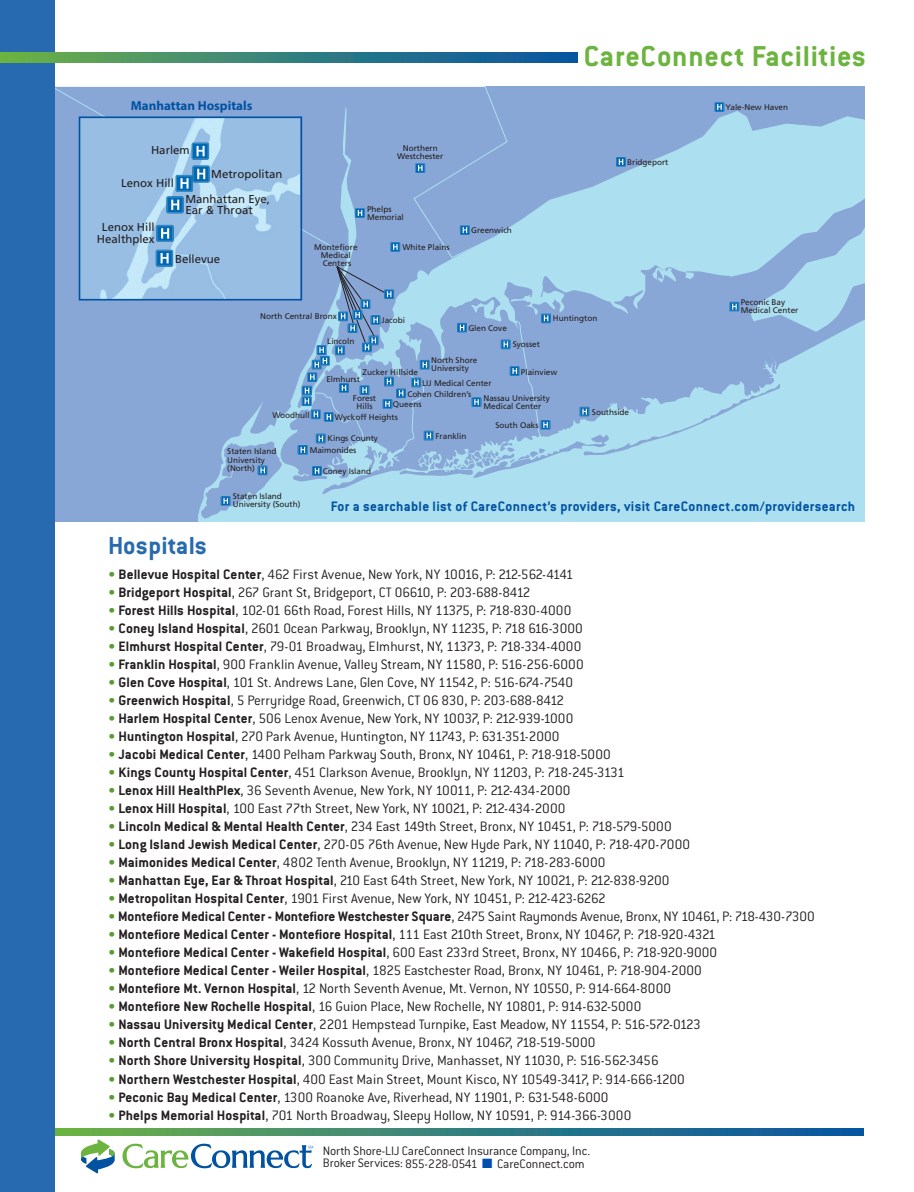
<style>
.page{position:relative;width:914px;height:1192px;background:#fff}
.page>*{position:absolute;margin:0;border:0;box-sizing:border-box;transform-origin:0 0}
.t1{font:700 31.5px "Conduit ITC";letter-spacing:.025em;color:#6cb43f}
.subhead{font:700 27px "Conduit ITC";letter-spacing:.005em;color:#286ab0}
.text{font:300 15px "Conduit ITC";letter-spacing:-.01em;color:#231f20}
.text-2{font:700 15px "Conduit ITC";letter-spacing:.025em;color:#0153a1}
.t2{font:300 13.5px/13.5px "Conduit ITC";letter-spacing:-.01em;color:#231f20}
.t3{font:700 13.05px "Myriad Pro";color:#0153a1}
.t4{font:11.4px/11.4px "Frutiger LT Std";color:#231f20;text-align:center}
.t5{font:8.1px/8.1px "Frutiger LT Std";color:#231f20}
.s1{font-weight:700;color:#589b31}
.s2{font-weight:700}
.s3{color:#004faf}
</style>
<div class="page">
<div style="left:349px;top:106px;width:64px;height:36px;background:#89a7d6"></div>
<svg style="left:413px;top:87px;width:451px;height:55px;background:#8daed9"></svg>
<div style="left:54px;top:87px;width:295px;height:434px;background:#89a7d6"></div>
<svg style="left:714px;top:102px;width:10px;height:10px"></svg>
<div style="left:82px;top:119px;width:217px;height:178px;background:#98bee4"></div>
<div style="left:79px;top:116px;width:223px;height:184px;border:2px solid #0153a1"></div>
<svg style="left:122px;top:142px;width:742px;height:379px;background:#97bfe0"></svg>
<svg style="left:54px;top:1128px;width:809px;height:6px;background:#368179"></svg>
<svg style="left:81px;top:1139px;width:34px;height:34px"></svg>
<svg style="left:122px;top:1143px;width:191px;height:24px"></svg>
<div style="left:0;top:0;width:54px;height:1191px;background:#286ab0"></div>
<svg style="left:0;top:53px;width:578px;height:10px;background:#368179"></svg>
<p class="t3" style="left:131px;top:97px;width:123px">Manhattan Hospitals</p>
<p class="t4" style="left:151px;top:144px;width:40px">Harlem</p>
<p class="t4" style="left:121px;top:178px;width:54px">Lenox Hill</p>
<p class="t4" style="left:97px;top:221px;width:59px">Lenox Hill<br>Healthplex</p>
<p class="t4" style="left:211px;top:168px;width:73px">Metropolitan</p>
<p class="t4" style="left:185px;top:193px;width:86px;text-align:left">Manhattan Eye,<br>Ear &amp; Throat</p>
<p class="t4" style="left:175px;top:253px;width:47px">Bellevue</p>
<p class="t5" style="left:397px;top:144px;width:48px;text-align:center">Northern<br>Westchester</p>
<p class="t5" style="left:314px;top:243px;width:45px;text-align:center">Montefiore<br>Medical<br>Centers</p>
<p class="t5" style="left:367px;top:205px;width:38px">Phelps<br>Memorial</p>
<p class="t5" style="left:402px;top:243px;width:49px">White Plains</p>
<p class="t5" style="left:260px;top:312px;width:78px">North Central Bronx</p>
<p class="t5" style="left:327px;top:337px;width:29px">Lincoln</p>
<p class="t5" style="left:381px;top:316px;width:25px">Jacobi</p>
<p class="t5" style="left:471px;top:226px;width:42px">Greenwich</p>
<p class="t1" style="left:584px;top:37px;width:284px">CareConnect Facilities</p>
<p class="t5" style="left:627px;top:158px;width:43px">Bridgeport</p>
<p class="t5" style="left:725px;top:103px;width:64px">Yale-New Haven</p>
<p class="t5" style="left:468px;top:324px;width:40px">Glen Cove</p>
<p class="t5" style="left:512px;top:340px;width:29px">Syosset</p>
<p class="t5" style="left:553px;top:314px;width:46px">Huntington</p>
<p class="t5" style="left:740px;top:298px;width:59px">Peconic Bay<br>Medical Center</p>
<p class="t5" style="left:431px;top:356px;width:48px">North Shore<br>University</p>
<p class="t5" style="left:521px;top:367px;width:38px">Plainview</p>
<p class="t5" style="left:362px;top:368px;width:57px">Zucker Hillside</p>
<p class="t5" style="left:407px;top:389px;width:65px">Cohen Children’s</p>
<p class="t5" style="left:353px;top:394px;width:25px;text-align:center">Forest<br>Hills</p>
<p class="t5" style="left:326px;top:375px;width:35px">Elmhurst</p>
<p class="t5" style="left:422px;top:379px;width:71px">LIJ Medical Center</p>
<p class="t5" style="left:483px;top:394px;width:68px">Nassau University<br>Medical Center</p>
<p class="t5" style="left:393px;top:400px;width:30px">Queens</p>
<p class="t5" style="left:592px;top:407px;width:39px">Southside</p>
<p class="t5" style="left:272px;top:411px;width:39px">Woodhull</p>
<p class="t5" style="left:335px;top:413px;width:64px">Wyckoff Heights</p>
<p class="t5" style="left:310px;top:446px;width:48px">Maimonides</p>
<p class="t5" style="left:495px;top:421px;width:45px">South Oaks</p>
<p class="t5" style="left:435px;top:431px;width:32px">Franklin</p>
<p class="t5" style="left:327px;top:434px;width:52px">Kings County</p>
<p class="t5" style="left:227px;top:447px;width:51px">Staten Island<br>University (North)</p>
<p class="t5" style="left:233px;top:492px;width:69px">Staten Island<br>University (South)</p>
<p class="t5" style="left:323px;top:467px;width:50px">Coney Island</p>
<p class="text-2" style="left:331px;top:497px;width:525px">For a searchable list of CareConnect’s providers, visit CareConnect.com/providersearch</p>
<p class="subhead" style="left:108px;top:529px;width:101px">Hospitals</p>
<p class="text" style="left:108px;top:565px;width:467px"><span class="s1">•</span> <span class="s2">Bellevue Hospital Center</span>, 462 First Avenue, New York, NY 10016, P: 212-562-4141</p>
<p class="text" style="left:108px;top:583px;width:424px"><span class="s1">•</span> <span class="s2">Bridgeport Hospital</span>, 267 Grant St, Bridgeport, CT 06610, P: 203-688-8412</p>
<p class="text" style="left:108px;top:601px;width:465px"><span class="s1">•</span> <span class="s2">Forest Hills Hospital</span>, 102-01 66th Road, Forest Hills, NY 11375, P: 718-830-4000</p>
<p class="text" style="left:108px;top:619px;width:476px"><span class="s1">•</span> <span class="s2">Coney Island Hospital</span>, 2601 Ocean Parkway, Brooklyn, NY 11235, P: 718 616-3000</p>
<p class="text" style="left:108px;top:637px;width:475px"><span class="s1">•</span> <span class="s2">Elmhurst Hospital Center</span>, 79-01 Broadway, Elmhurst, NY, 11373, P: 718-334-4000</p>
<p class="text" style="left:108px;top:655px;width:477px"><span class="s1">•</span> <span class="s2">Franklin Hospital</span>, 900 Franklin Avenue, Valley Stream, NY 11580, P: 516-256-6000</p>
<p class="text" style="left:108px;top:673px;width:466px"><span class="s1">•</span> <span class="s2">Glen Cove Hospital</span>, 101 St. Andrews Lane, Glen Cove, NY 11542, P: 516-674-7540</p>
<p class="text" style="left:108px;top:691px;width:457px"><span class="s1">•</span> <span class="s2">Greenwich Hospital</span>, 5 Perryridge Road, Greenwich, CT 06 830, P: 203-688-8412</p>
<p class="text" style="left:108px;top:709px;width:467px"><span class="s1">•</span> <span class="s2">Harlem Hospital Center</span>, 506 Lenox Avenue, New York, NY 10037, P: 212-939-1000</p>
<p class="text" style="left:108px;top:727px;width:453px"><span class="s1">•</span> <span class="s2">Huntington Hospital</span>, 270 Park Avenue, Huntington, NY 11743, P: 631-351-2000</p>
<p class="text" style="left:108px;top:745px;width:504px"><span class="s1">•</span> <span class="s2">Jacobi Medical Center</span>, 1400 Pelham Parkway South, Bronx, NY 10461, P: 718-918-5000</p>
<p class="text" style="left:108px;top:763px;width:518px"><span class="s1">•</span> <span class="s2">Kings County Hospital Center</span>, 451 Clarkson Avenue, Brooklyn, NY 11203, P: 718-245-3131</p>
<p class="text" style="left:108px;top:781px;width:464px"><span class="s1">•</span> <span class="s2">Lenox Hill HealthPlex</span>, 36 Seventh Avenue, New York, NY 10011, P: 212-434-2000</p>
<p class="text" style="left:108px;top:799px;width:459px"><span class="s1">•</span> <span class="s2">Lenox Hill Hospital</span>, 100 East 77th Street, New York, NY 10021, P: 212-434-2000</p>
<p class="text" style="left:108px;top:817px;width:565px"><span class="s1">•</span> <span class="s2">Lincoln Medical &amp; Mental Health Center</span>, 234 East 149th Street, Bronx, NY 10451, P: 718-579-5000</p>
<p class="text" style="left:108px;top:835px;width:583px"><span class="s1">•</span> <span class="s2">Long Island Jewish Medical Center</span>, 270-05 76th Avenue, New Hyde Park, NY 11040, P: 718-470-7000</p>
<p class="text" style="left:108px;top:853px;width:499px"><span class="s1">•</span> <span class="s2">Maimonides Medical Center</span>, 4802 Tenth Avenue, Brooklyn, NY 11219, P: 718-283-6000</p>
<p class="text" style="left:108px;top:871px;width:563px"><span class="s1">•</span> <span class="s2">Manhattan Eye, Ear &amp; Throat Hospital</span>, 210 East 64th Street, New York, NY 10021, P: 212-838-9200</p>
<p class="text" style="left:108px;top:889px;width:499px"><span class="s1">•</span> <span class="s2">Metropolitan Hospital Center</span>, 1901 First Avenue, New York, NY 10451, P: 212-423-6262</p>
<p class="text" style="left:108px;top:907px;width:708px"><span class="s1">•</span> <span class="s2">Montefiore Medical Center - Montefiore Westchester Square</span>, 2475 Saint Raymonds Avenue, Bronx, NY 10461, P: 718-430-7300</p>
<p class="text" style="left:108px;top:925px;width:609px"><span class="s1">•</span> <span class="s2">Montefiore Medical Center - Montefiore Hospital</span>, 111 East 210th Street, Bronx, NY 10467, P: 718-920-4321</p>
<p class="text" style="left:108px;top:943px;width:610px"><span class="s1">•</span> <span class="s2">Montefiore Medical Center - Wakefield Hospital</span>, 600 East 233rd Street, Bronx, NY 10466, P: 718-920-9000</p>
<p class="text" style="left:108px;top:961px;width:595px"><span class="s1">•</span> <span class="s2">Montefiore Medical Center - Weiler Hospital</span>, 1825 Eastchester Road, Bronx, NY 10461, P: 718-904-2000</p>
<p class="text" style="left:108px;top:979px;width:564px"><span class="s1">•</span> <span class="s2">Montefiore Mt. Vernon Hospital</span>, 12 North Seventh Avenue, Mt. Vernon, NY 10550, P: 914-664-8000</p>
<p class="text" style="left:108px;top:997px;width:535px"><span class="s1">•</span> <span class="s2">Montefiore New Rochelle Hospital</span>, 16 Guion Place, New Rochelle, NY 10801, P: 914-632-5000</p>
<p class="text" style="left:108px;top:1015px;width:594px"><span class="s1">•</span> <span class="s2">Nassau University Medical Center</span>, 2201 Hempstead Turnpike, East Meadow, NY 11554, P: 516-572-0123</p>
<p class="text" style="left:108px;top:1033px;width:489px"><span class="s1">•</span> <span class="s2">North Central Bronx Hospital</span>, 3424 Kossuth Avenue, Bronx, NY 10467, 718-519-5000</p>
<p class="text" style="left:108px;top:1051px;width:552px"><span class="s1">•</span> <span class="s2">North Shore University Hospital</span>, 300 Community Drive, Manhasset, NY 11030, P: 516-562-3456</p>
<p class="text" style="left:108px;top:1069px;width:578px"><span class="s1">•</span> <span class="s2">Northern Westchester Hospital</span>, 400 East Main Street, Mount Kisco, NY 10549-3417, P: 914-666-1200</p>
<p class="text" style="left:108px;top:1087px;width:502px"><span class="s1">•</span> <span class="s2">Peconic Bay Medical Center</span>, 1300 Roanoke Ave, Riverhead, NY 11901, P: 631-548-6000</p>
<p class="text" style="left:108px;top:1105px;width:525px"><span class="s1">•</span> <span class="s2">Phelps Memorial Hospital</span>, 701 North Broadway, Sleepy Hollow, NY 10591, P: 914-366-3000</p>
<p class="t2" style="left:323px;top:1142px;width:269px">North Shore-LIJ CareConnect Insurance Company, Inc.<br>Broker Services: 855-228-0541 <span class="s3">■</span> CareConnect.com</p>
</div>
